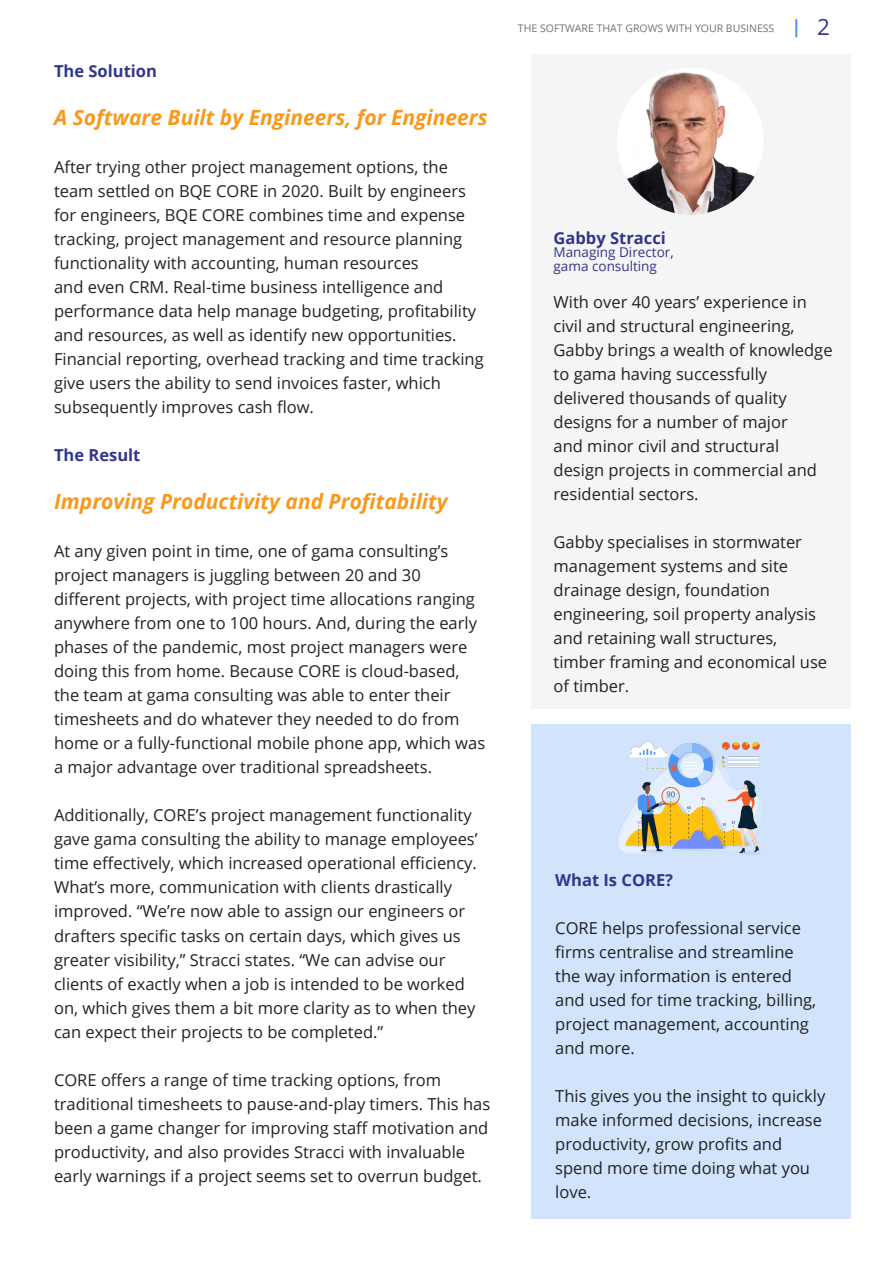
<style>
.page{position:relative;width:894px;height:1264px;background:#fff}
.page>*{position:absolute;margin:0;border:0;box-sizing:border-box;transform-origin:0 0}
.t1{font:italic 700 21px "Open Sans";color:#f8991d}
.t2{font:16.5px/24px "Open Sans";color:#222}
.t3{font:16.5px/24px "Open Sans";color:#212121}
.t4{font:700 16.5px "Open Sans";color:#31368b}
.t5{font:13.5px/13.5px "Open Sans";color:#31368b}
.t6{font:10.5px "Open Sans";color:#737373}
.s1{font-weight:700;font-size:18px;color:#4b94f1}
.s2{font-size:22.5px;color:#31368b}
</style>
<div class="page">
<div style="left:531px;top:54px;width:319px;height:654px;background:#f5f5f5"></div>
<div style="left:531px;top:724px;width:319px;height:494px;background:#d1e4fc"></div>
<img style="left:617px;top:742px;width:144px;height:113px">
<img style="left:616px;top:67px;width:147px;height:147px;border-radius:74px">
<p class="t4" style="left:54px;top:59px;width:104px">The Solution</p>
<p class="t1" style="left:54px;top:102px;width:435px">A Software Built by Engineers, for Engineers</p>
<p class="t2" style="left:54px;top:155px;width:431px">After trying other project management options, the team settled on BQE CORE in 2020. Built by engineers for engineers, BQE CORE combines time and expense tracking, project management and resource planning functionality with accounting, human resources<br>and even CRM. Real-time business intelligence and performance data help manage budgeting, profitability and resources, as well as identify new opportunities.<br>Financial reporting, overhead tracking and time tracking give users the ability to send invoices faster, which subsequently improves cash flow.</p>
<p class="t4" style="left:54px;top:443px;width:88px">The Result</p>
<p class="t1" style="left:54px;top:486px;width:395px">Improving Productivity and Profitability</p>
<p class="t2" style="left:54px;top:539px;width:432px">At any given point in time, one of gama consulting’s project managers is juggling between 20 and 30 different projects, with project time allocations ranging anywhere from one to 100 hours. And, during the early phases of the pandemic, most project managers were doing this from home. Because CORE is cloud-based, the team at gama consulting was able to enter their timesheets and do whatever they needed to do from home or a fully-functional mobile phone app, which was a major advantage over traditional spreadsheets.</p>
<p class="t2" style="left:54px;top:803px;width:425px">Additionally, CORE’s project management functionality gave gama consulting the ability to manage employees’ time effectively, which increased operational efficiency.<br>What’s more, communication with clients drastically improved. “We’re now able to assign our engineers or drafters specific tasks on certain days, which gives us greater visibility,” Stracci states. “We can advise our clients of exactly when a job is intended to be worked on, which gives them a bit more clarity as to when they can expect their projects to be completed.”</p>
<p class="t2" style="left:54px;top:1067px;width:437px">CORE offers a range of time tracking options, from traditional timesheets to pause-and-play timers. This has been a game changer for improving staff motivation and productivity, and also provides Stracci with invaluable early warnings if a project seems set to overrun budget.</p>
<p class="t6" style="left:518px;top:21px;width:313px">THE SOFTWARE THAT GROWS WITH YOUR BUSINESS <span class="s1">|</span> <span class="s2">2</span></p>
<p class="t4" style="left:553px;top:226px;width:114px">Gabby Stracci</p>
<p class="t5" style="left:553px;top:245px;width:122px">Managing Director, gama consulting</p>
<p class="t3" style="left:553px;top:290px;width:280px">With over 40 years’ experience in civil and structural engineering,<br>Gabby brings a wealth of knowledge to gama having successfully delivered thousands of quality designs for a number of major<br>and minor civil and structural design projects in commercial and residential sectors.</p>
<p class="t3" style="left:553px;top:530px;width:275px">Gabby specialises in stormwater management systems and site drainage design, foundation engineering, soil property analysis and retaining wall structures, timber framing and economical use of timber.</p>
<p class="t4" style="left:555px;top:868px;width:119px">What Is CORE?</p>
<p class="t3" style="left:555px;top:915px;width:262px">CORE helps professional service firms centralise and streamline the way information is entered and used for time tracking, billing, project management, accounting and more.</p>
<p class="t3" style="left:555px;top:1083px;width:271px">This gives you the insight to quickly make informed decisions, increase productivity, grow profits and spend more time doing what you love.</p>
</div>
